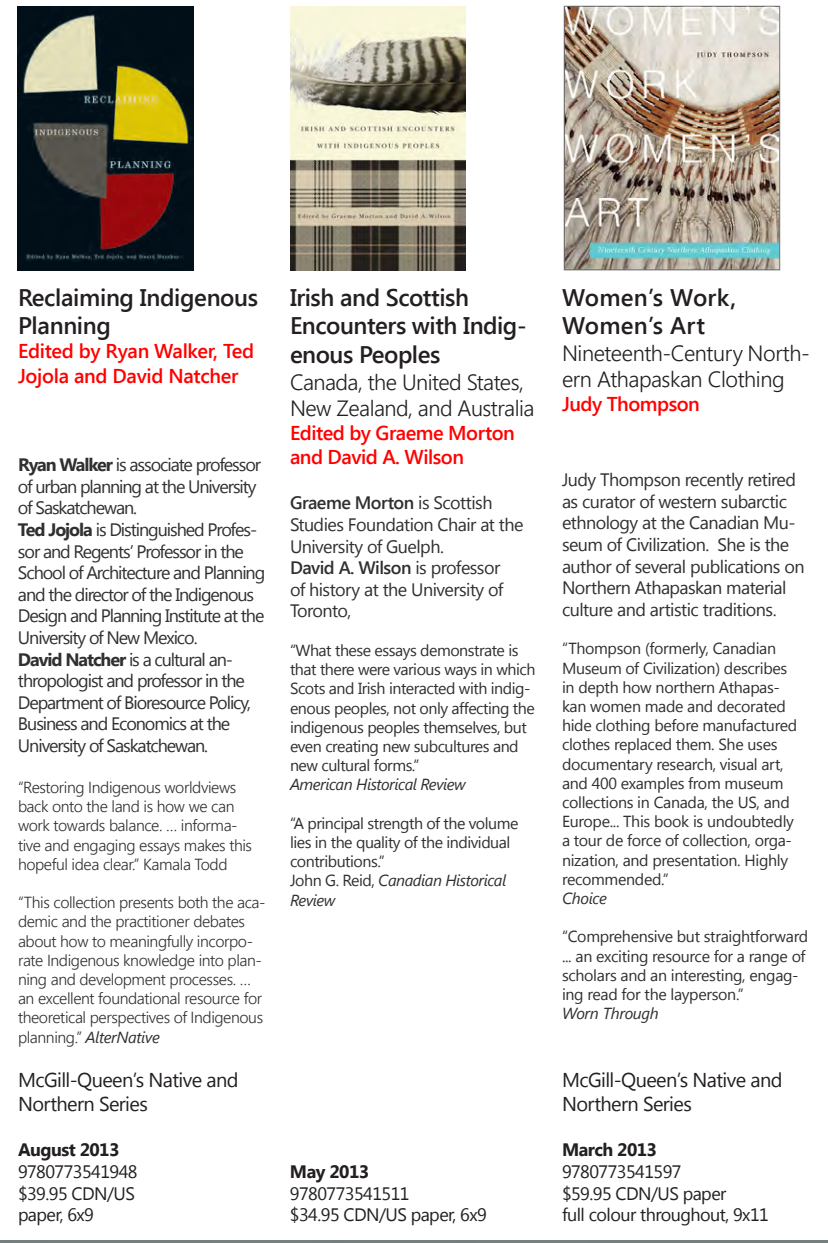
<style>
.page{position:relative;width:828px;height:1243px;background:#fff}
.page>*{position:absolute;margin:0;border:0;box-sizing:border-box;transform-origin:0 0}
.t1{font:600 24px/28.8px "Segoe UI";letter-spacing:-.02em;color:#231f20}
.t2{font:600 24px/28.8px "Segoe UI";letter-spacing:.01em;color:#231f20}
.t3{font:300 22px/26.4px "Segoe UI";letter-spacing:-.025em;color:#231f20}
.t4{font:600 20px/24px "Segoe UI";letter-spacing:-.025em;color:#f00}
.t5{font:20px/24px "Segoe UI";letter-spacing:-.03em;color:#231f20}
.t6{font:18px/21.6px "Segoe UI";letter-spacing:-.06em;color:#313030}
.t7{font:18px/21.6px "Segoe UI";letter-spacing:-.03em;color:#313030}
.t8{font:18px/21.6px "Segoe UI";letter-spacing:-.03em;color:#231f20}
.t9{font:700 18px "Segoe UI";letter-spacing:-.03em;color:#231f20}
.t10{font:16px/19.2px "Segoe UI";letter-spacing:-.02em;color:#313030}
.t11{font:300 16px/19.2px "Segoe UI";letter-spacing:-.025em;color:#313030}
.t12{font:italic 16px/19.2px "Segoe UI";letter-spacing:-.03em;color:#313030}
.s1{font-weight:700}
.s2{font-weight:400;font-style:italic}
.s3{font-weight:600}
.s4{font-style:normal}
</style>
<div class="page">
<img style="left:290px;top:7px;width:176px;height:264px">
<img style="left:566px;top:8px;width:212px;height:260px">
<div style="left:564px;top:6px;width:216px;height:264px;border:1px solid #787677"></div>
<img style="left:18px;top:6px;width:176px;height:264px">
<p class="t1" style="left:18px;top:281px;width:242px">Reclaiming Indigenous<br>Planning</p>
<p class="t4" style="left:18px;top:338px;width:238px">Edited by Ryan Walker, Ted<br>Jojola and David Natcher</p>
<p class="t6" style="left:18px;top:453px;width:245px"><span class="s1">Ryan Walker</span> is associate professor of urban planning at the University of Saskatchewan.</p>
<p class="t6" style="left:18px;top:518px;width:249px"><span class="s1">Ted Jojola</span> is Distinguished Profes&shy;sor and Regents’ Professor in the School of Architecture and Planning and the director of the Indigenous Design and Planning Institute at the University of New Mexico.</p>
<p class="t6" style="left:18px;top:647px;width:235px"><span class="s1">David Natcher</span> is a cultural an&shy;thropologist and professor in the<br>Department of Bioresource Policy,<br>Business and Economics at the<br>University of Saskatchewan.</p>
<p class="t11" style="left:18px;top:776px;width:236px">“Restoring Indigenous worldviews back onto the land is how we can work towards balance. … informa&shy;tive and engaging essays makes this hopeful idea clear.” Kamala Todd</p>
<p class="t11" style="left:18px;top:892px;width:249px">“This collection presents both the aca&shy;demic and the practitioner debates about how to meaningfully incorpo&shy;rate Indigenous knowledge into plan&shy;ning and development processes. … an excellent foundational resource for theoretical perspectives of Indigenous planning.” <span class="s2">AlterNative</span></p>
<p class="t5" style="left:18px;top:1066px;width:222px">McGill-Queen’s Native and<br>Northern Series</p>
<p class="t9" style="left:18px;top:1137px;width:103px">August 2013</p>
<p class="t8" style="left:18px;top:1159px;width:121px">9780773541948</p>
<p class="t8" style="left:18px;top:1181px;width:119px">$39.95 CDN/US</p>
<p class="t8" style="left:18px;top:1203px;width:78px">paper, 6x9</p>
<p class="t1" style="left:290px;top:281px;width:238px">Irish and Scottish<br>Encounters with Indig&shy;enous Peoples</p>
<p class="t3" style="left:290px;top:368px;width:246px">Canada, the United States,<br>New Zealand, and Australia</p>
<p class="t4" style="left:290px;top:420px;width:226px">Edited by Graeme Morton and David A. Wilson</p>
<p class="t7" style="left:290px;top:491px;width:235px"><span class="s3">Graeme Morton</span> is Scottish<br>Studies Foundation Chair at the<br>University of Guelph.</p>
<p class="t7" style="left:290px;top:556px;width:215px"><span class="s3">David A. Wilson</span> is professor of history at the University of<br>Toronto,</p>
<p class="t10" style="left:290px;top:640px;width:247px">“What these essays demonstrate is that there were various ways in which Scots and Irish interacted with indig&shy;enous peoples, not only affecting the indigenous peoples themselves, but even creating new subcultures and new cultural forms.”</p>
<p class="t12" style="left:290px;top:774px;width:177px">American Historical Review</p>
<p class="t10" style="left:290px;top:812px;width:230px">“A principal strength of the volume lies in the quality of the individual contributions.”</p>
<p class="t12" style="left:290px;top:870px;width:218px"><span class="s4">John G. Reid,</span> Canadian Historical<br>Review</p>
<p class="t9" style="left:290px;top:1158px;width:81px">May 2013</p>
<p class="t8" style="left:290px;top:1181px;width:121px">9780773541511</p>
<p class="t8" style="left:290px;top:1203px;width:198px">$34.95 CDN/US paper, 6x9</p>
<p class="t2" style="left:562px;top:281px;width:176px">Women’s Work,<br>Women’s Art</p>
<p class="t3" style="left:562px;top:339px;width:250px">Nineteenth-Century North&shy;ern Athapaskan Clothing</p>
<p class="t4" style="left:562px;top:391px;width:139px">Judy Thompson</p>
<p class="t7" style="left:562px;top:468px;width:244px">Judy Thompson recently retired as curator of western subarctic ethnology at the Canadian Mu&shy;seum of Civilization. She is the author of several publications on<br>Northern Athapaskan material culture and artistic traditions.</p>
<p class="t10" style="left:562px;top:638px;width:237px">“Thompson (formerly, Canadian<br>Museum of Civilization) describes in depth how northern Athapas&shy;kan women made and decorated hide clothing before manufactured clothes replaced them. She uses documentary research, visual art, and 400 examples from museum collections in Canada, the US, and<br>Europe... This book is undoubtedly a tour de force of collection, orga&shy;nization, and presentation. Highly recommended.”</p>
<p class="t12" style="left:562px;top:888px;width:46px">Choice</p>
<p class="t10" style="left:562px;top:926px;width:248px">“Comprehensive but straightforward ... an exciting resource for a range of scholars and an interesting, engag&shy;ing read for the layperson.”</p>
<p class="t12" style="left:562px;top:1003px;width:98px">Worn Through</p>
<p class="t5" style="left:562px;top:1066px;width:222px">McGill-Queen’s Native and<br>Northern Series</p>
<p class="t9" style="left:562px;top:1137px;width:96px">March 2013</p>
<p class="t8" style="left:562px;top:1159px;width:121px">9780773541597</p>
<p class="t8" style="left:562px;top:1181px;width:208px">$59.95 CDN/US paper<br>full colour throughout, 9x11</p>
</div>
